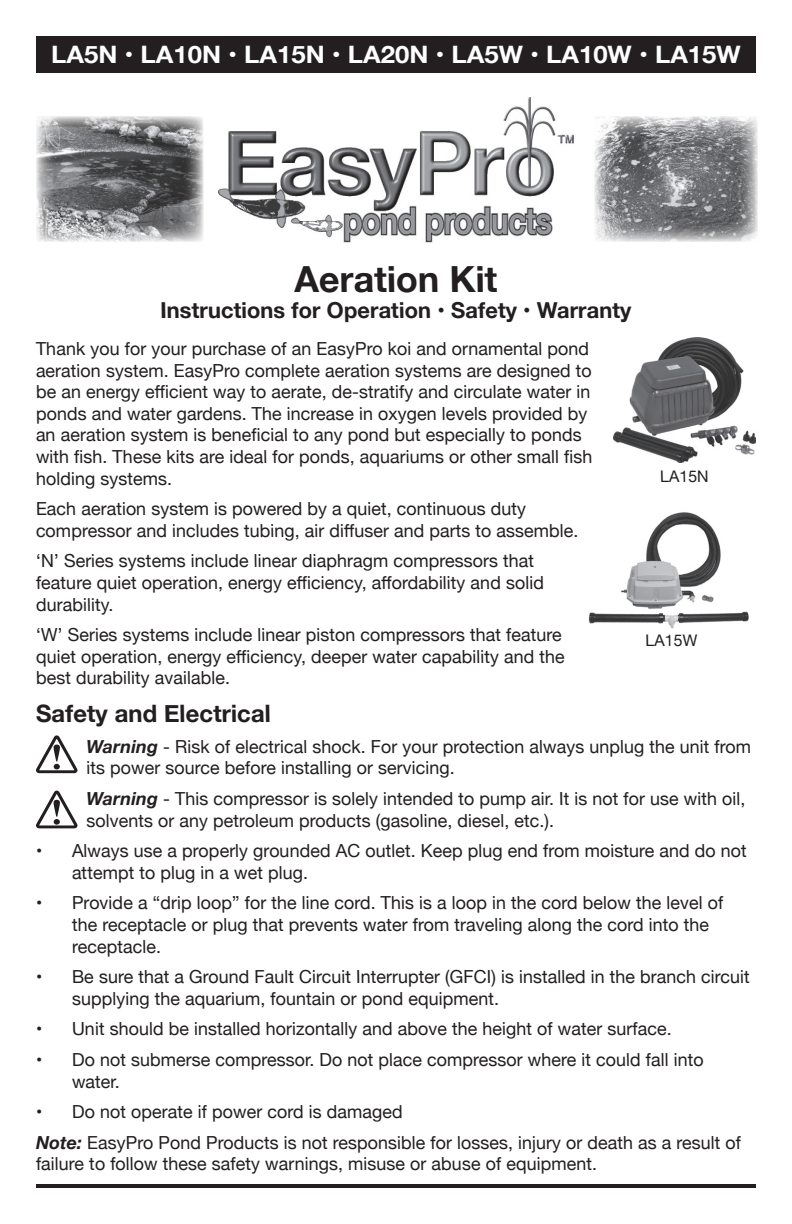
<style>
.page{position:relative;width:792px;height:1224px;background:#fff}
.page>*{position:absolute;margin:0;border:0;box-sizing:border-box;transform-origin:0 0}
.Subhead{font:700 36px "Helvetica Neue";color:#231f20}
.t1{font:700 24px "Helvetica Neue";color:#fff;scale:1.07 1}
.Subhead-2{font:700 24px "Helvetica Neue";color:#231f20}
.Subhead-3{font:700 22px "Helvetica Neue";color:#231f20}
.Body_Text{font:18px/21.6px "Helvetica Neue";color:#231f20}
.Hanging_Indent{font:18px/21.6px "Helvetica Neue";letter-spacing:-.01em;color:#231f20}
.Hanging_Indent-2{font:16px "Helvetica Neue";color:#231f20}
.s1{font-weight:700;font-style:italic}
</style>
<div class="page">
<div style="left:36px;top:36px;width:720px;height:37px;background:#231f20"></div>
<img style="left:218px;top:97px;width:356px;height:145px">
<img style="left:36px;top:116px;width:168px;height:126px">
<img style="left:595px;top:116px;width:163px;height:126px">
<svg style="left:36px;top:735px;width:42px;height:38px"></svg>
<svg style="left:36px;top:791px;width:42px;height:37px"></svg>
<img style="left:613px;top:338px;width:143px;height:124px">
<img style="left:589px;top:512px;width:160px;height:117px">
<hr style="left:36px;top:1184px;width:720px;height:4px;background:#231f20">
<p class="t1" style="left:51px;top:36px;width:646px">LA5N • LA10N • LA15N • LA20N • LA5W • LA10W • LA15W</p>
<p class="Subhead" style="left:294px;top:251px;width:206px">Aeration Kit</p>
<p class="Subhead-3" style="left:160px;top:293px;width:473px">Instructions for Operation • Safety • Warranty</p>
<p class="Body_Text" style="left:36px;top:339px;width:558px">Thank you for your purchase of an EasyPro koi and ornamental pond aeration system. EasyPro complete aeration systems are designed to be an energy efficient way to aerate, de-stratify and circulate water in ponds and water gardens. The increase in oxygen levels provided by an aeration system is beneficial to any pond but especially to ponds with fish. These kits are ideal for ponds, aquariums or other small fish holding systems.</p>
<p class="Body_Text" style="left:36px;top:499px;width:545px">Each aeration system is powered by a quiet, continuous duty compressor and includes tubing, air diffuser and parts to assemble.</p>
<p class="Body_Text" style="left:36px;top:551px;width:510px">‘N’ Series systems include linear diaphragm compressors that feature quiet operation, energy efficiency, affordability and solid durability.</p>
<p class="Body_Text" style="left:36px;top:625px;width:531px">‘W’ Series systems include linear piston compressors that feature quiet operation, energy efficiency, deeper water capability and the best durability available.</p>
<p class="Subhead-2" style="left:36px;top:695px;width:237px">Safety and Electrical</p>
<p class="Hanging_Indent" style="left:87px;top:737px;width:667px"><span class="s1">Warning</span> - Risk of electrical shock. For your protection always unplug the unit from its power source before installing or servicing.</p>
<p class="Hanging_Indent" style="left:87px;top:789px;width:661px"><span class="s1">Warning</span> - This compressor is solely intended to pump air. It is not for use with oil, solvents or any petroleum products (gasoline, diesel, etc.).</p>
<p class="Hanging_Indent" style="left:72px;top:841px;width:677px;text-indent:-36px">• Always use a properly grounded AC outlet. Keep plug end from moisture and do not attempt to plug in a wet plug.</p>
<p class="Hanging_Indent" style="left:72px;top:893px;width:653px;text-indent:-36px">• Provide a “drip loop” for the line cord. This is a loop in the cord below the level of the receptacle or plug that prevents water from traveling along the cord into the receptacle.</p>
<p class="Hanging_Indent" style="left:72px;top:967px;width:680px;text-indent:-36px">• Be sure that a Ground Fault Circuit Interrupter (GFCI) is installed in the branch circuit supplying the aquarium, fountain or pond equipment.</p>
<p class="Hanging_Indent" style="left:36px;top:1019px;width:638px">• Unit should be installed horizontally and above the height of water surface.</p>
<p class="Hanging_Indent" style="left:72px;top:1050px;width:634px;text-indent:-36px">• Do not submerse compressor. Do not place compressor where it could fall into water.</p>
<p class="Hanging_Indent" style="left:36px;top:1102px;width:369px">• Do not operate if power cord is damaged</p>
<p class="Body_Text" style="left:36px;top:1133px;width:707px"><span class="s1">Note:</span> EasyPro Pond Products is not responsible for losses, injury or death as a result of failure to follow these safety warnings, misuse or abuse of equipment.</p>
<p class="Hanging_Indent-2" style="left:660px;top:465px;width:51px">LA15N</p>
<p class="Hanging_Indent-2" style="left:646px;top:629px;width:54px">LA15W</p>
</div>
